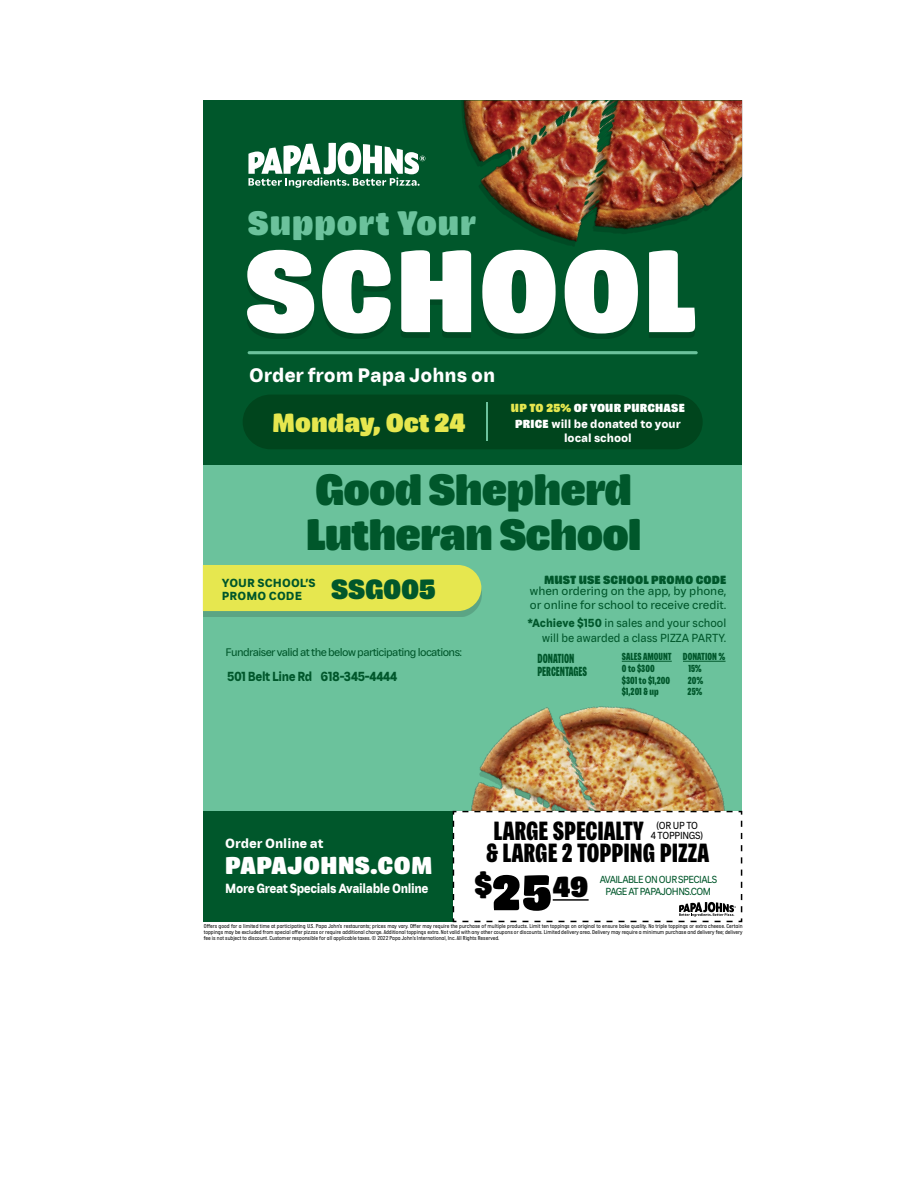
<style>
.page{position:relative;width:918px;height:1188px;background:#fff}
.page>*{position:absolute;margin:0;border:0;box-sizing:border-box;transform-origin:0 0}
.t1{font:800 115.65px "Papa Sans";letter-spacing:.02em;color:#fff}
.t2{font:800 43.8px/45.2px "Papa Sans";letter-spacing:-.02em;color:#00572b}
.t3{font:800 33.9px "Papa Sans";letter-spacing:.03em;color:#6bc29c}
.t4{font:800 28.95px "Papa Sans";color:#000}
.t5{font:800 27.75px "Papa Sans";letter-spacing:-.01em;color:#00572b}
.t6{font:500 condensed 26.25px "Papa Sans";color:#000}
.t7{font:800 26.25px "Papa Sans";color:#e6e74f}
.t8{font:800 24.45px "Papa Sans";letter-spacing:.02em;color:#fff}
.t9{font:700 19.5px "Papa Sans";color:#fff}
.t10{font:700 13.2px "Papa Sans";letter-spacing:-.025em;color:#fff;scale:.92 1}
.t11{font:700 13.2px "Papa Sans";letter-spacing:-.025em;color:#00572b;scale:.92 1}
.t12{font:500 condensed 13.2px/13.2px "Papa Sans";color:#00572b;scale:.83 1}
.t13{font:700 13.2px "Papa Sans";color:#fff}
.t14{font:800 11.85px "Papa Sans";letter-spacing:.01em;color:#00572b}
.t15{font:11.7px/14px "Papa Sans";color:#00572b}
.t16{font:11.7px/14.5px "Papa Sans";color:#00572b;text-align:right;scale:.96 1}
.t17{font:800 11.7px/15.9px "Papa Sans";letter-spacing:.02em;color:#fff;text-align:center}
.t18{font:700 11.7px/13.2px "Papa Sans";letter-spacing:.01em;color:#00572b}
.t19{font:700 11.7px "Papa Sans";color:#fff}
.t20{font:10.95px "Papa Sans";letter-spacing:-.05em;color:#00572b}
.t21{font:500 condensed 10.2px/11.7px "Papa Sans";color:#00572b}
.t22{font:10.2px/11.7px "Papa Sans";letter-spacing:-.05em;color:#00572b;text-align:center;scale:.92 1}
.t23{font:10.2px/10.2px "Papa Sans";letter-spacing:-.025em;color:#000;text-align:center;scale:.92 1}
.t24{font:5.85px/5.8px "Italian Plate No 2";color:#000;text-align:justify}
.s1{color:#e6e74f}
.s2{font-weight:700}
.s3{font-size:49.65px}
</style>
<div class="page">
<div style="left:203px;top:100px;width:539px;height:822px;background:#00572b"></div>
<div style="left:203px;top:466px;width:539px;height:345px;background:#6bc29c"></div>
<svg style="left:248px;top:142px;width:177px;height:46px"></svg>
<div style="left:247px;top:255px;width:448px;height:84px;background:#000;opacity:.15"></div>
<hr style="left:248px;top:351px;width:450px;height:3px;background:#6bc29c;border-radius:2px">
<div style="left:243px;top:395px;width:460px;height:54px;background:#00451d"></div>
<hr style="left:486px;top:403px;width:2px;height:38px;background:#6bc29c">
<div style="left:203px;top:570px;width:278px;height:47px;background:#5ba584"></div>
<div style="left:203px;top:565px;width:278px;height:46px;background:#e6e74f"></div>
<img style="left:430px;top:100px;width:312px;height:195px">
<img style="left:471px;top:706px;width:254px;height:104px">
<hr style="left:622px;top:661px;width:50px;height:1px;background:#00572b">
<hr style="left:683px;top:661px;width:43px;height:1px;background:#00572b">
<div style="left:452px;top:810px;width:291px;height:113px;background:#fff"></div>
<p class="t3" style="left:248px;top:204px;width:230px">Support Your</p>
<p class="t1" style="left:245px;top:226px;width:454px">SCHOOL</p>
<p class="t9" style="left:249px;top:363px;width:248px">Order from Papa Johns on</p>
<p class="t17" style="left:511px;top:400px;width:175px"><span class="s1">UP TO 25%</span> OF YOUR PURCHASE<br>PRICE <span class="s2">will be donated to your</span></p>
<p class="t19" style="left:564px;top:431px;width:69px">local school</p>
<p class="t7" style="left:272px;top:408px;width:195px">Monday, Oct 24</p>
<p class="t2" style="left:306px;top:466px;width:338px">Good Shepherd<br>Lutheran School</p>
<p class="t18" style="left:222px;top:576px;width:95px">YOUR SCHOOL’S<br>PROMO CODE</p>
<p class="t14" style="left:544px;top:573px;width:184px">MUST USE SCHOOL PROMO CODE</p>
<p class="t5" style="left:331px;top:574px;width:106px">SSG005</p>
<p class="t15" style="left:530px;top:584px;width:198px">when ordering on the app, by phone, or online for school to receive credit.</p>
<p class="t20" style="left:226px;top:646px;width:238px">Fundraiser valid at the below participating locations:</p>
<p class="t11" style="left:227px;top:669px;width:186px">501 Belt Line Rd 618-345-4444</p>
<p class="t16" style="left:527px;top:616px;width:209px"><span class="s2">*Achieve $150</span> in sales and your school will be awarded a class PIZZA PARTY.</p>
<p class="t12" style="left:537px;top:652px;width:61px">DONATION<br>PERCENTAGES</p>
<p class="t21" style="left:622px;top:651px;width:105px">SALES AMOUNT DONATION %<br>0 to $300</p>
<p class="t21" style="left:688px;top:662px;width:15px">15%</p>
<p class="t21" style="left:622px;top:674px;width:50px">$301 to $1,200</p>
<p class="t21" style="left:688px;top:674px;width:17px">20%</p>
<p class="t21" style="left:622px;top:686px;width:38px">$1,201 &amp; up</p>
<p class="t21" style="left:688px;top:686px;width:16px">25%</p>
<p class="t13" style="left:225px;top:835px;width:100px">Order Online at</p>
<p class="t8" style="left:225px;top:852px;width:209px">PAPAJOHNS.COM</p>
<p class="t10" style="left:225px;top:880px;width:222px">More Great Specials Available Online</p>
<p class="t6" style="left:493px;top:816px;width:152px">LARGE SPECIALTY</p>
<p class="t4" style="left:475px;top:870px;width:115px">$<span class="s3">25</span>49</p>
<p class="t23" style="left:651px;top:820px;width:59px">(OR UP TO<br>4 TOPPINGS)</p>
<p class="t6" style="left:486px;top:838px;width:224px">&amp; LARGE 2 TOPPING PIZZA</p>
<p class="t22" style="left:600px;top:874px;width:129px">AVAILABLE ON OUR SPECIALS<br>PAGE AT PAPAJOHNS.COM</p>
<p class="t24" style="left:204px;top:924px;width:540px">Offers good for a limited time at participating U.S. Papa John’s restaurants; prices may vary. Offer may require the purchase of multiple products. Limit ten toppings on original to ensure bake quality. No triple toppings or extra cheese. Certain toppings may be excluded from special offer pizzas or require additional charge. Additional toppings extra. Not valid with any other coupons or discounts. Limited delivery area. Delivery may require a minimum purchase and delivery fee; delivery fee is not subject to discount. Customer responsible for all applicable taxes. © 2022 Papa John’s International, Inc. All Rights Reserved.</p>
</div>
